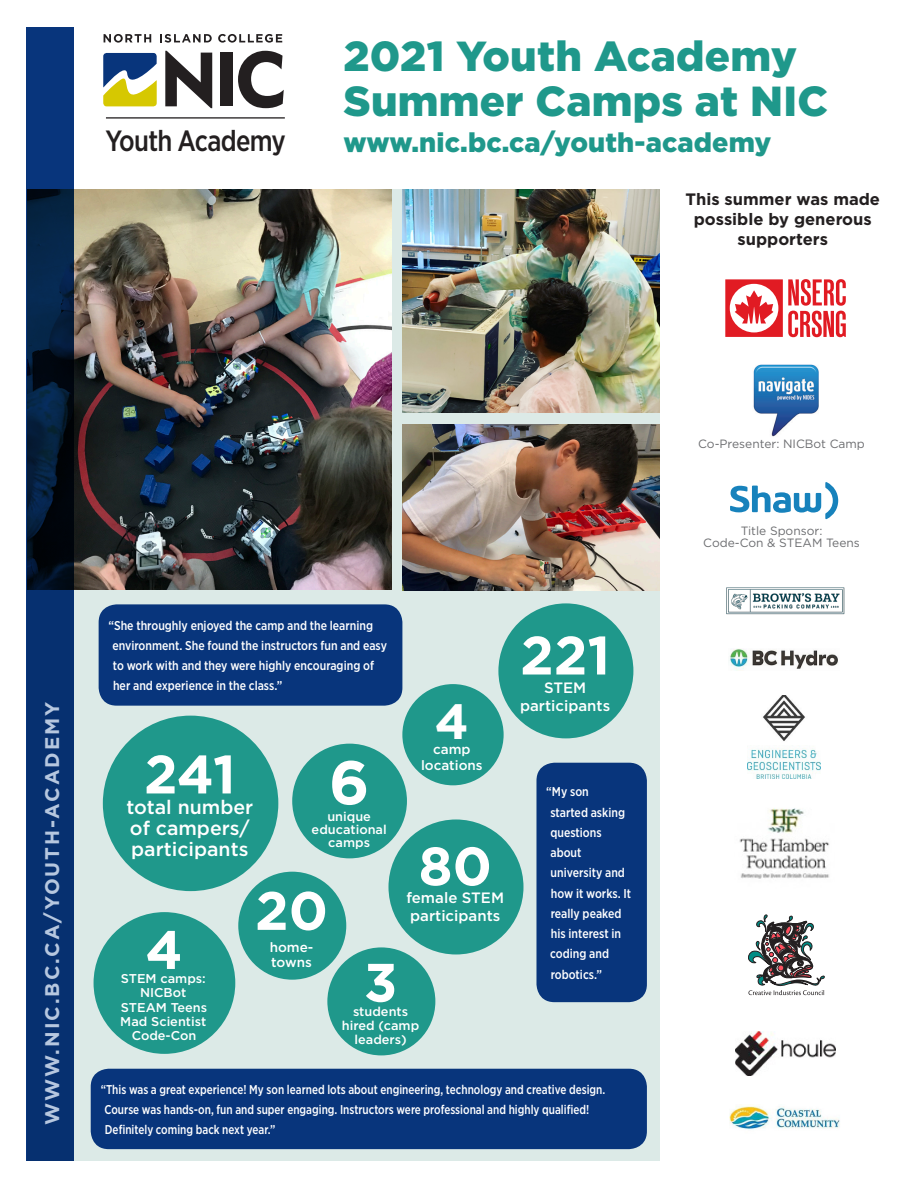
<style>
.page{position:relative;width:918px;height:1188px;background:#fff}
.page>*{position:absolute;margin:0;border:0;box-sizing:border-box;transform-origin:0 0}
.t1{font:700 61.5px "Gotham";color:#fff}
.t2{font:700 54px "Gotham";color:#fff}
.t3{font:700 49.5px "Gotham";color:#fff}
.t4{font:900 42px/45px "Gotham";letter-spacing:.005em;color:#1f988b}
.body_copy{font:500 29.25px "Gotham Narrow";letter-spacing:-.025em;color:#231f20;scale:.94 1}
.t5{font:900 27px "Gotham";letter-spacing:.005em;color:#1f988b}
.t6{font:700 19.8px "Gotham";letter-spacing:.1em;color:#b6c7df}
.t7{font:500 19.5px/21px "Gotham";color:#fff}
.t8{font:700 16.5px/19.8px "Gotham";color:#231f20;text-align:center}
.t9{font:500 15px/18px "Gotham";color:#fff;text-align:center}
.t10{font:500 13.5px/15px "Gotham";color:#fff}
.t11{font:500 12.75px/20.2px "Gotham Narrow";color:#fff;scale:.95 1}
.t12{font:500 12.75px/20.2px "Gotham Narrow";color:#fff;scale:.9 1}
.t13{font:500 12.75px/14.2px "Gotham";color:#fff;text-align:center}
.t14{font:12px/12px "Gotham";color:#6c6d70;text-align:center}
</style>
<div class="page">
<div style="left:27px;top:189px;width:633px;height:972px;background:#dceae7"></div>
<div style="left:91px;top:1069px;width:556px;height:80px;background:#08357c;border-radius:18px"></div>
<div style="left:536px;top:763px;width:111px;height:239px;background:#08357c;border-radius:18px"></div>
<div style="left:99px;top:604px;width:303px;height:102px;background:#08357c;border-radius:18px"></div>
<img style="left:74px;top:189px;width:318px;height:401px">
<img style="left:402px;top:189px;width:258px;height:224px">
<img style="left:402px;top:425px;width:258px;height:165px">
<svg style="left:27px;top:27px;width:47px;height:1134px;background:#05285b"></svg>
<svg style="left:748px;top:915px;width:77px;height:80px"></svg>
<img style="left:739px;top:808px;width:90px;height:71px">
<svg style="left:725px;top:279px;width:121px;height:58px"></svg>
<img style="left:747px;top:695px;width:74px;height:84px">
<img style="left:729px;top:648px;width:109px;height:21px">
<img style="left:726px;top:587px;width:119px;height:28px">
<img style="left:729px;top:1105px;width:111px;height:25px">
<img style="left:735px;top:1031px;width:100px;height:44px">
<div style="left:238px;top:872px;width:108px;height:108px;background:#1f988b;border-radius:50%"></div>
<div style="left:103px;top:716px;width:175px;height:175px;background:#1f988b;border-radius:50%"></div>
<div style="left:327px;top:947px;width:108px;height:108px;background:#1f988b;border-radius:50%"></div>
<div style="left:402px;top:684px;width:102px;height:101px;background:#1f988b;border-radius:50%"></div>
<div style="left:498px;top:603px;width:135px;height:135px;background:#1f988b;border-radius:50%"></div>
<div style="left:292px;top:744px;width:115px;height:114px;background:#1f988b;border-radius:50%"></div>
<div style="left:94px;top:912px;width:141px;height:142px;background:#1f988b;border-radius:50%"></div>
<div style="left:388px;top:819px;width:135px;height:135px;background:#1f988b;border-radius:50%"></div>
<img style="left:753px;top:364px;width:66px;height:73px">
<svg style="left:730px;top:482px;width:108px;height:37px"></svg>
<hr style="left:106px;top:117px;width:179px;height:2px;background:#231f20">
<svg style="left:103px;top:53px;width:54px;height:53px"></svg>
<svg style="left:165px;top:51px;width:47px;height:57px"></svg>
<div style="left:220px;top:53px;width:13px;height:53px;background:#231f20"></div>
<svg style="left:238px;top:51px;width:46px;height:57px"></svg>
<svg style="left:104px;top:34px;width:47px;height:9px"></svg>
<svg style="left:160px;top:34px;width:52px;height:9px"></svg>
<svg style="left:218px;top:34px;width:64px;height:9px"></svg>
<p class="body_copy" style="left:106px;top:122px;width:193px">Youth Academy</p>
<p class="t4" style="left:343px;top:33px;width:486px">2021 Youth Academy<br>Summer Camps at NIC</p>
<p class="t5" style="left:343px;top:124px;width:430px">www.nic.bc.ca/youth-academy</p>
<p class="t8" style="left:686px;top:189px;width:196px">This summer was made possible by generous supporters</p>
<p class="t6" style="left:39px;top:1125px;width:424px;rotate:-90deg">WWW.NIC.BC.CA/YOUTH-ACADEMY</p>
<p class="t11" style="left:112px;top:615px;width:291px;text-indent:-4px">“She throughly enjoyed the camp and the learning environment. She found the instructors fun and easy to work with and they were highly encouraging of her and experience in the class.”</p>
<p class="t3" style="left:435px;top:688px;width:36px">4</p>
<p class="t10" style="left:421px;top:758px;width:63px">locations</p>
<p class="t10" style="left:433px;top:742px;width:39px">camp</p>
<p class="t2" style="left:144px;top:739px;width:93px">241</p>
<p class="t7" style="left:126px;top:797px;width:128px">total number of campers/ participants</p>
<p class="t1" style="left:329px;top:742px;width:42px">6</p>
<p class="t13" style="left:312px;top:823px;width:77px;line-height:12.8px">educational camps</p>
<p class="t13" style="left:327px;top:810px;width:45px">unique</p>
<p class="t2" style="left:419px;top:830px;width:75px">80</p>
<p class="t9" style="left:410px;top:907px;width:92px">participants</p>
<p class="t2" style="left:255px;top:875px;width:75px">20</p>
<p class="t10" style="left:270px;top:939px;width:45px">home&shy;towns</p>
<p class="t9" style="left:406px;top:889px;width:99px">female STEM</p>
<p class="t2" style="left:145px;top:914px;width:39px">4</p>
<p class="t13" style="left:120px;top:986px;width:88px">NICBot<br>STEAM Teens<br>Mad Scientist<br>Code-Con</p>
<p class="t2" style="left:364px;top:947px;width:35px">3</p>
<p class="t13" style="left:342px;top:1018px;width:79px">hired (camp leaders)</p>
<p class="t13" style="left:121px;top:971px;width:87px">STEM camps:</p>
<p class="t13" style="left:353px;top:1004px;width:57px">students</p>
<p class="t2" style="left:520px;top:620px;width:92px">221</p>
<p class="t9" style="left:520px;top:678px;width:92px">STEM participants</p>
<p class="t11" style="left:550px;top:782px;width:87px;text-indent:-4px">“My son<br>started asking questions about university and how it works. It really peaked his interest in coding and robotics.”</p>
<p class="t12" style="left:101px;top:1079px;width:562px">“This was a great experience! My son learned lots about engineering, technology and creative design.<br>Course was hands-on, fun and super engaging. Instructors were professional and highly qualified!<br>Definitely coming back next year.”</p>
<p class="t14" style="left:698px;top:437px;width:168px">Co-Presenter: NICBot Camp</p>
<p class="t14" style="left:703px;top:524px;width:158px">Title Sponsor:<br>Code-Con &amp; STEAM Teens</p>
</div>
